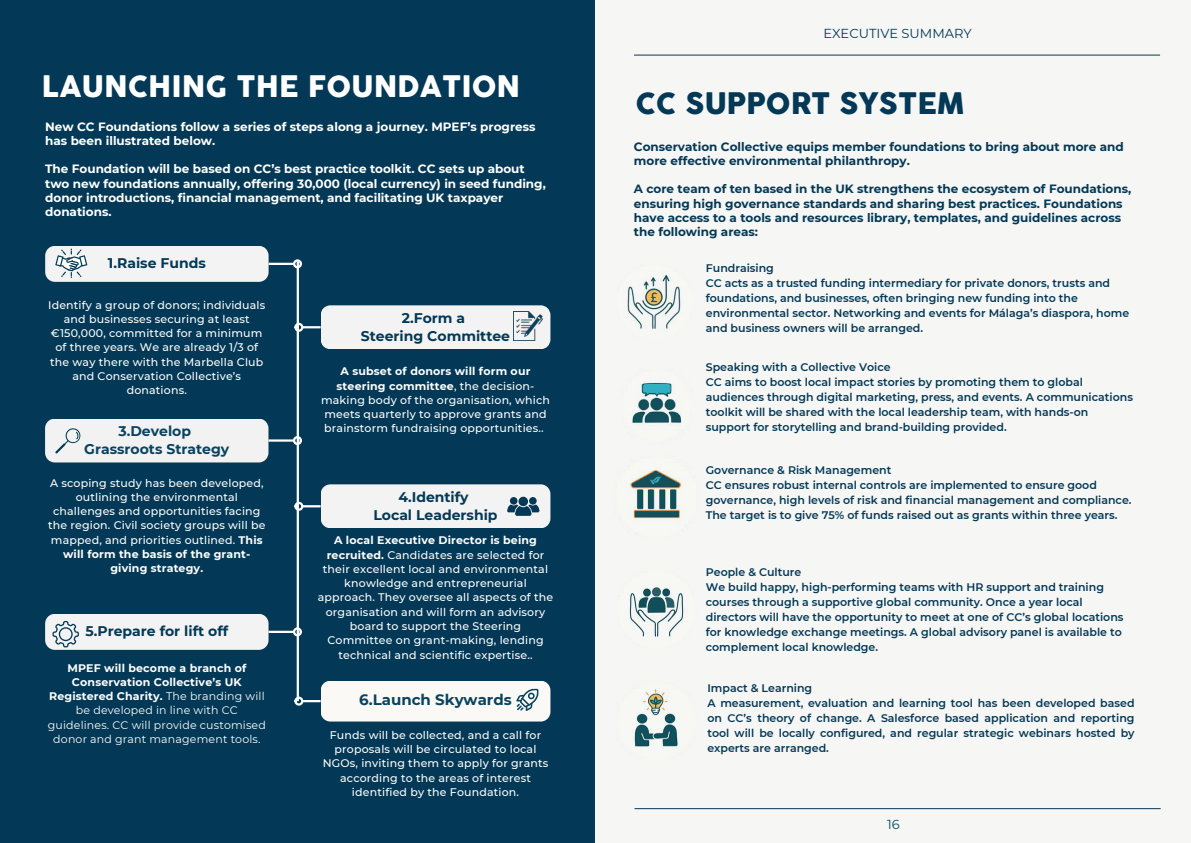
<style>
.page{position:relative;width:1191px;height:843px;background:#fff}
.page>*{position:absolute;margin:0;border:0;box-sizing:border-box;transform-origin:0 0}
.t1{font:29px "COCOGOOSE";color:#fff}
.t2{font:29px "COCOGOOSE";color:#033956}
.t3{font:700 15px "Montserrat";color:#094360}
.t4{font:700 14px/18px "Montserrat";color:#033956;text-align:center}
.t5{font:700 14px/18px "Montserrat";color:#094360;text-align:center}
.t6{font:13px "Montserrat";color:#033956}
.t7{font:13px "Montserrat";color:#004d5a}
.t8{font:700 12px/14.2px "Montserrat";color:#033956}
.t9{font:700 12px/14.2px "Montserrat";color:#fff}
.t10{font:600 11px/15px "Montserrat";color:#033956}
.t11{font:500 11px/14.2px "Montserrat";letter-spacing:.015em;color:#fefefe;text-align:center}
.t12{font:11px/14.2px "Montserrat";letter-spacing:.015em;color:#fefefe;text-align:center}
.s1{font-weight:700}
</style>
<div class="page">
<div style="left:0;top:0;width:1190px;height:842px;background:#033956"></div>
<div style="left:595px;top:0;width:595px;height:842px;background:#f6f6f5"></div>
<hr style="left:297px;top:261px;width:2px;height:440px;background:#fff">
<svg style="left:303px;top:305px;width:247px;height:44px;background:#dce1e4"></svg>
<div style="left:294px;top:322px;width:9px;height:9px;border:2px solid #fff;border-radius:50%"></div>
<hr style="left:268px;top:263px;width:25px;height:2px;background:#fff">
<div style="left:293px;top:259px;width:9px;height:9px;border:2px solid #fff;border-radius:50%"></div>
<svg style="left:45px;top:246px;width:223px;height:36px;background:#e9ebed"></svg>
<img style="left:513px;top:311px;width:29px;height:29px">
<hr style="left:268px;top:439px;width:25px;height:2px;background:#fff">
<div style="left:293px;top:436px;width:9px;height:9px;border:2px solid #fff;border-radius:50%"></div>
<div style="left:45px;top:419px;width:223px;height:43px;background:#f2f2f2"></div>
<div style="left:294px;top:501px;width:9px;height:9px;border:2px solid #fff;border-radius:50%"></div>
<svg style="left:303px;top:484px;width:247px;height:44px;background:#d5dce0"></svg>
<hr style="left:268px;top:630px;width:25px;height:2px;background:#fff">
<div style="left:293px;top:627px;width:9px;height:9px;border:2px solid #fff;border-radius:50%"></div>
<div style="left:45px;top:614px;width:223px;height:35px;background:#f3f3f3"></div>
<hr style="left:303px;top:699px;width:17px;height:3px;background:#fff">
<div style="left:294px;top:696px;width:9px;height:9px;border:2px solid #fff;border-radius:50%"></div>
<div style="left:320px;top:681px;width:230px;height:40px;background:#faf9f6"></div>
<img style="left:627px;top:274px;width:54px;height:55px">
<img style="left:631px;top:371px;width:51px;height:53px">
<img style="left:629px;top:470px;width:65px;height:50px">
<img style="left:619px;top:571px;width:65px;height:66px">
<img style="left:634px;top:689px;width:45px;height:59px">
<hr style="left:634px;top:55px;width:525px;height:1px;background:#033956">
<hr style="left:635px;top:808px;width:525px;height:1px;background:#033956">
<h1 class="t1" style="left:42px;top:67px;width:479px">LAUNCHING THE FOUNDATION</h1>
<p class="t9" style="left:45px;top:119px;width:492px">New CC Foundations follow a series of steps along a journey. MPEF’s progress has been illustrated below.</p>
<p class="t9" style="left:45px;top:162px;width:502px">The Foundation will be based on CC’s best practice toolkit. CC sets up about two new foundations annually, offering 30,000 (local currency) in seed funding, donor introductions, financial management, and facilitating UK taxpayer donations.</p>
<p class="t4" style="left:108px;top:254px;width:99px">1.Raise Funds</p>
<p class="t11" style="left:48px;top:297px;width:219px">Identify a group of donors; individuals and businesses securing at least €150,000, committed for a minimum of three years. We are already 1/3 of the way there with the Marbella Club and Conservation Collective’s donations.</p>
<p class="t5" style="left:84px;top:421px;width:146px">3.Develop<br>Grassroots Strategy</p>
<p class="t11" style="left:48px;top:475px;width:219px">A scoping study has been developed, outlining the environmental challenges and opportunities facing the region. Civil society groups will be mapped, and priorities outlined. <span class="s1">This will form the basis of the grant&shy;giving strategy.</span></p>
<p class="t4" style="left:85px;top:622px;width:144px">5.Prepare for lift off</p>
<p class="t12" style="left:48px;top:660px;width:219px"><span class="s1">MPEF will become a branch of Conservation Collective’s UK Registered Charity.</span> The branding will be developed in line with CC guidelines. CC will provide customised donor and grant management tools.</p>
<p class="t4" style="left:361px;top:308px;width:151px">2.Form a<br>Steering Committee</p>
<p class="t11" style="left:321px;top:364px;width:230px"><span class="s1">A subset of donors will form our steering committee</span>, the decision&shy;making body of the organisation, which meets quarterly to approve grants and brainstorm fundraising opportunities..</p>
<p class="t4" style="left:373px;top:487px;width:126px">4.Identify<br>Local Leadership</p>
<p class="t11" style="left:318px;top:533px;width:237px"><span class="s1">A local Executive Director is being recruited.</span> Candidates are selected for their excellent local and environmental knowledge and entrepreneurial approach. They oversee all aspects of the organisation and will form an advisory board to support the Steering Committee on grant-making, lending technical and scientific expertise..</p>
<h2 class="t3" style="left:359px;top:690px;width:154px">6.Launch Skywards</h2>
<p class="t11" style="left:323px;top:727px;width:227px">Funds will be collected, and a call for proposals will be circulated to local NGOs, inviting them to apply for grants according to the areas of interest identified by the Foundation.</p>
<p class="t6" style="left:823px;top:25px;width:150px">EXECUTIVE SUMMARY</p>
<h1 class="t2" style="left:635px;top:84px;width:331px">CC SUPPORT SYSTEM</h1>
<p class="t8" style="left:633px;top:139px;width:491px">Conservation Collective equips member foundations to bring about more and more effective environmental philanthropy.</p>
<p class="t8" style="left:633px;top:182px;width:499px">A core team of ten based in the UK strengthens the ecosystem of Foundations, ensuring high governance standards and sharing best practices. Foundations have access to a tools and resources library, templates, and guidelines across the following areas:</p>
<p class="t10" style="left:705px;top:260px;width:425px">Fundraising<br>CC acts as a trusted funding intermediary for private donors, trusts and foundations, and businesses, often bringing new funding into the environmental sector. Networking and events for Málaga’s diaspora, home and business owners will be arranged.</p>
<p class="t10" style="left:705px;top:359px;width:428px">Speaking with a Collective Voice<br>CC aims to boost local impact stories by promoting them to global audiences through digital marketing, press, and events. A communications toolkit will be shared with the local leadership team, with hands-on support for storytelling and brand-building provided.</p>
<p class="t10" style="left:705px;top:462px;width:427px">Governance &amp; Risk Management<br>CC ensures robust internal controls are implemented to ensure good governance, high levels of risk and financial management and compliance.<br>The target is to give 75% of funds raised out as grants within three years.</p>
<p class="t10" style="left:705px;top:564px;width:419px">People &amp; Culture<br>We build happy, high-performing teams with HR support and training courses through a supportive global community. Once a year local directors will have the opportunity to meet at one of CC’s global locations for knowledge exchange meetings. A global advisory panel is available to complement local knowledge.</p>
<p class="t10" style="left:707px;top:680px;width:428px">Impact &amp; Learning<br>A measurement, evaluation and learning tool has been developed based on CC’s theory of change. A Salesforce based application and reporting tool will be locally configured, and regular strategic webinars hosted by experts are arranged.</p>
<p class="t7" style="left:887px;top:816px;width:14px">16</p>
</div>
